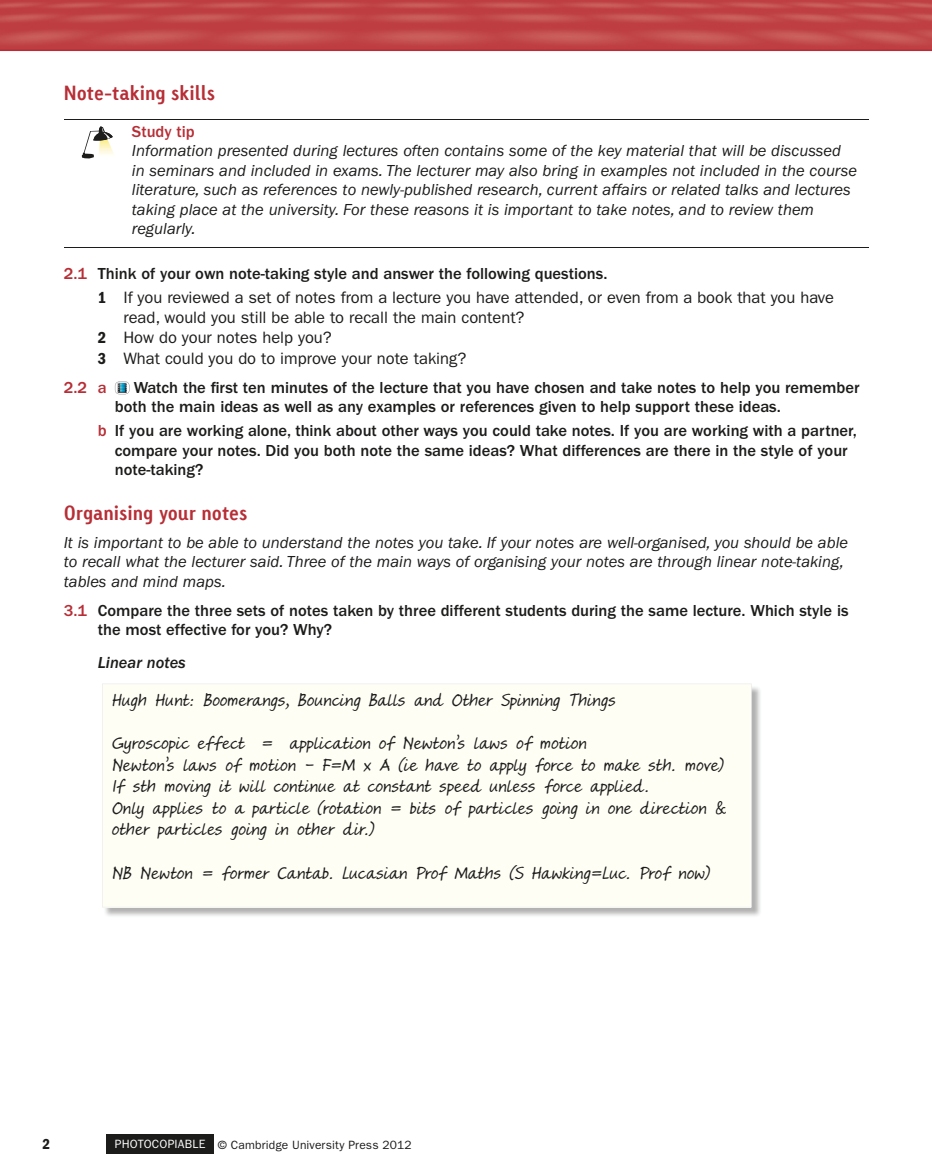
<style>
.page{position:relative;width:932px;height:1174px;background:#fff}
.page>*{position:absolute;margin:0;border:0;box-sizing:border-box;transform-origin:0 0}
.t1{font:700 19.5px "Tetria LT Com";color:#b72e36}
.t2{font:italic 18px/21.6px "Handfont PND";letter-spacing:.04em;color:#1c1c1b}
.t3{font:italic 16.5px/19.5px "ITC Franklin Gothic Std";color:#1c1c1b}
.t4{font:500 16.5px/19.5px "ITC Franklin Gothic Std";color:#1c1c1b}
.t5{font:16.5px/20.5px "ITC Franklin Gothic Std";color:#1c1c1b}
.t6{font:500 16.5px "ITC Franklin Gothic Std";color:#b72e36}
.t7{font:16.5px "ITC Franklin Gothic Std Med It";color:#1c1c1b}
.t8{font:15px "ITC Franklin Gothic Std Dm Cd";color:#1c1c1b}
.t9{font:12px "ITC Franklin Gothic Std";letter-spacing:.015em;color:#1c1c1b}
.s1{font-weight:500;color:#b72e36}
.s2{font-weight:500}
.s3{font-family:"ITC Franklin Gothic Std Dm Cd"}
.s4{color:#b72e36}
.s5{color:#fff}
</style>
<div class="page">
<div style="left:106px;top:1134px;width:108px;height:19px;background:#1c1c1b"></div>
<hr style="left:64px;top:119px;width:803px;height:1px;background:#1c1c1b">
<hr style="left:64px;top:247px;width:803px;height:1px;background:#1c1c1b">
<svg style="left:115px;top:381px;width:14px;height:13px"></svg>
<svg style="left:82px;top:126px;width:32px;height:33px"></svg>
<img style="left:103px;top:685px;width:657px;height:231px">
<div style="left:102px;top:684px;width:649px;height:223px;background:#fffef5"></div>
<svg style="left:0;top:0;width:931px;height:51px;background:#c04648"></svg>
<p class="t1" style="left:64px;top:80px;width:153px">Note-taking skills</p>
<p class="t6" style="left:132px;top:122px;width:64px">Study tip</p>
<p class="t3" style="left:132px;top:141px;width:726px">Information presented during lectures often contains some of the key material that will be discussed in seminars and included in exams. The lecturer may also bring in examples not included in the course literature, such as references to newly-published research, current affairs or related talks and lectures taking place at the university. For these reasons it is important to take notes, and to review them regularly.</p>
<p class="t5" style="left:98px;top:262px;width:737px;line-height:23.7px;text-indent:-34px"><span class="s1">2.1</span> <span class="s2">Think of your own note-taking style and answer the following questions.<br></span><span class="s3">1</span> If you reviewed a set of notes from a lecture you have attended, or even from a book that you have</p>
<p class="t5" style="left:98px;top:307px;width:428px;text-indent:26px">read, would you still be able to recall the main content?<br><span class="s3">2</span> How do your notes help you?<br><span class="s3">3</span> What could you do to improve your note taking?</p>
<p class="t6" style="left:64px;top:378px;width:44px">2.2 a</p>
<p class="t4" style="left:115px;top:378px;width:746px;text-indent:19px">Watch the first ten minutes of the lecture that you have chosen and take notes to help you remember both the main ideas as well as any examples or references given to help support these ideas.</p>
<p class="t4" style="left:115px;top:421px;width:743px;text-indent:-17px"><span class="s4">b</span> If you are working alone, think about other ways you could take notes. If you are working with a partner, compare your notes. Did you both note the same ideas? What differences are there in the style of your note-taking?</p>
<p class="t1" style="left:64px;top:500px;width:185px">Organising your notes</p>
<p class="t3" style="left:64px;top:533px;width:785px">It is important to be able to understand the notes you take. If your notes are well-organised, you should be able to recall what the lecturer said. Three of the main ways of organising your notes are through linear note-taking, tables and mind maps.</p>
<p class="t4" style="left:98px;top:601px;width:752px;text-indent:-34px"><span class="s4">3.1</span> Compare the three sets of notes taken by three different students during the same lecture. Which style is the most effective for you? Why?</p>
<p class="t7" style="left:98px;top:653px;width:89px">Linear notes</p>
<p class="t2" style="left:111px;top:689px;width:510px">Hugh Hunt: Boomerangs, Bouncing Balls and Other Spinning Things</p>
<p class="t2" style="left:111px;top:733px;width:619px">Gyroscopic effect = application of Newton’s laws of motion<br>Newton’s laws of motion – F=M x A (ie have to apply force to make sth. move)<br>If sth moving it will continue at constant speed unless force applied.<br>Only applies to a particle (rotation = bits of particles going in one direction &amp; other particles going in other dir.)</p>
<p class="t2" style="left:111px;top:862px;width:604px">NB Newton = former Cantab. Lucasian Prof Maths (S Hawking=Luc. Prof now)</p>
<p class="t8" style="left:43px;top:1135px;width:9px">2</p>
<p class="t9" style="left:115px;top:1138px;width:298px"><span class="s5">PHOTOCOPIABLE</span> © Cambridge University Press 2012</p>
</div>
